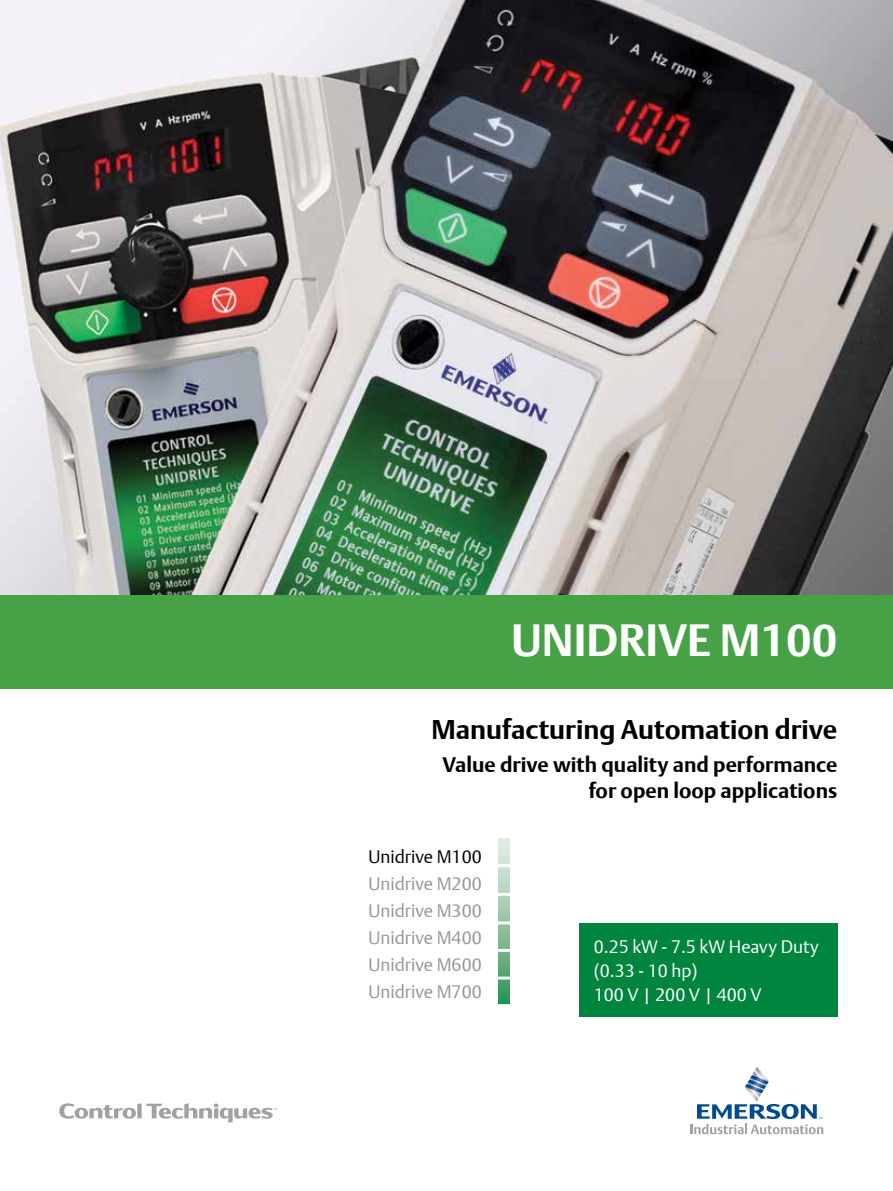
<style>
.page{position:relative;width:893px;height:1191px;background:#fff}
.page>*{position:absolute;margin:0;border:0;box-sizing:border-box;transform-origin:0 0}
.t1{font:700 45px "DTL Argo T";color:#fff}
.t2{font:700 27px "DTL Argo T";color:#000}
.t3{font:700 21px/25.2px "DTL Argo T";color:#000;text-align:right}
.t4{font:18px/27px "DTL Argo T Light";color:#939598;text-align:justify}
.t5{font:18px/24px "DTL Argo T Light";color:#fff}
.t6{font:18px "DTL Argo T Light";color:#000}
</style>
<div class="page">
<svg style="left:690px;top:1067px;width:133px;height:67px"></svg>
<svg style="left:59px;top:1103px;width:218px;height:19px"></svg>
<img style="left:0;top:0;width:893px;height:595px">
<div style="left:579px;top:922px;width:258px;height:94px;background:#00853f"></div>
<svg style="left:499px;top:838px;width:10px;height:166px"></svg>
<hr style="left:495px;top:864px;width:21px;height:3px;background:#fff">
<hr style="left:495px;top:893px;width:20px;height:3px;background:#fff">
<hr style="left:497px;top:921px;width:14px;height:3px;background:#fff">
<hr style="left:492px;top:949px;width:24px;height:3px;background:#fff">
<hr style="left:493px;top:976px;width:21px;height:3px;background:#fff">
<div style="left:0;top:595px;width:893px;height:93px;background:#46a147"></div>
<h1 class="t1" style="left:511px;top:613px;width:327px">UNIDRIVE M100</h1>
<h2 class="t2" style="left:431px;top:713px;width:407px">Manufacturing Automation drive</h2>
<p class="t3" style="left:442px;top:752px;width:396px">Value drive with quality and performance for open loop applications</p>
<p class="t6" style="left:368px;top:845px;width:115px">Unidrive M100</p>
<p class="t4" style="left:368px;top:869px;width:115px">Unidrive M200<br>Unidrive M300<br>Unidrive M400<br>Unidrive M600<br>Unidrive M700</p>
<p class="t5" style="left:594px;top:934px;width:227px">0.25 kW - 7.5 kW Heavy Duty (0.33 - 10 hp)<br>100 V | 200 V | 400 V</p>
</div>
